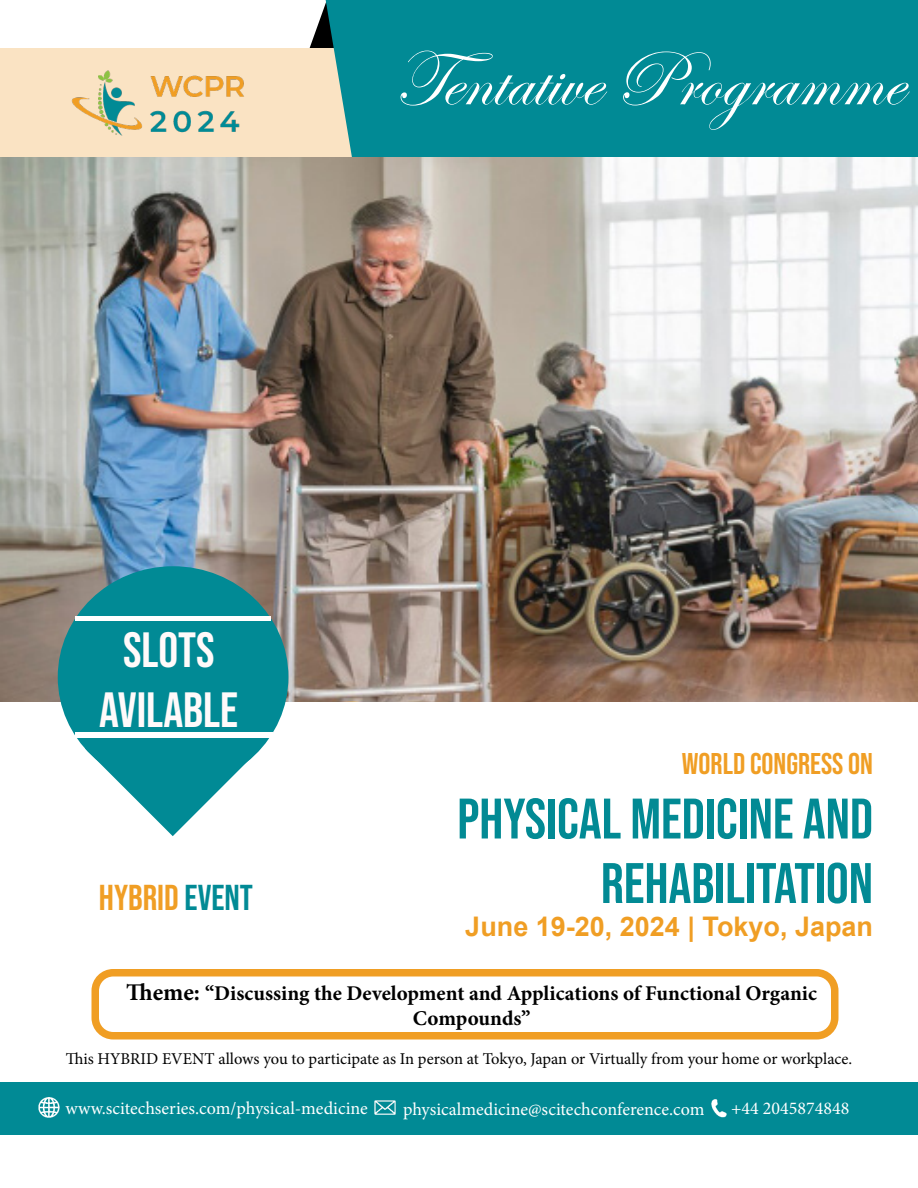
<style>
.page{position:relative;width:918px;height:1188px;background:#fff}
.page>*{position:absolute;margin:0;border:0;box-sizing:border-box;transform-origin:0 0}
.t1{font:79.5px "Edwardian Script ITC";color:#fff}
.t2{font:57px/64.5px "Bebas Neue";color:#028a94;text-align:right}
.t3{font:49.5px/59.4px "Bebas Neue";color:#fffafa;text-align:center}
.t4{font:36px "Bebas Neue";color:#f09e24}
.t5{font:30px "Bebas Neue";color:#f09e24}
.t6{font:700 27px "Arial";color:#f09e24}
.t7{font:700 21px/25.2px "Minion Pro";color:#000;text-align:center}
.t8{font:18px "Minion Pro";color:#fff}
.t9{font:16.5px "Minion Pro";letter-spacing:-.005em;color:#000}
.s1{color:#018a95}
.s2{font-size:24px}
</style>
<div class="page">
<svg style="left:308px;top:0;width:18px;height:49px"></svg>
<div style="left:0;top:49px;width:538px;height:109px;background:#fae3c3"></div>
<div style="left:326px;top:0;width:592px;height:158px;background:#018a95"></div>
<img style="left:0;top:158px;width:918px;height:544px">
<svg style="left:85px;top:749px;width:176px;height:87px"></svg>
<div style="left:58px;top:566px;width:230px;height:222px;background:#018a95;border-radius:50%"></div>
<hr style="left:76px;top:617px;width:195px;height:4px;background:#fff">
<div style="left:75px;top:733px;width:198px;height:5px;background:#fff"></div>
<div style="left:0;top:1082px;width:918px;height:53px;background:#018a95"></div>
<div style="left:92px;top:969px;width:746px;height:71px;border:8px solid #f09e24;border-radius:18px"></div>
<img style="left:711px;top:1099px;width:16px;height:18px">
<img style="left:374px;top:1100px;width:22px;height:15px">
<img style="left:38px;top:1097px;width:22px;height:21px">
<img style="left:71px;top:70px;width:173px;height:66px">
<p class="t1" style="left:394px;top:36px;width:510px">Tentative Programme</p>
<p class="t3" style="left:99px;top:620px;width:140px">SLOTS<br>AVILABLE</p>
<p class="t4" style="left:99px;top:878px;width:156px">HYBRID <span class="s1">EVENT</span></p>
<p class="t5" style="left:682px;top:747px;width:193px">WORLD CONGRESS ON</p>
<p class="t2" style="left:457px;top:786px;width:417px">PHYSICAL MEDICINE AND<br>REHABILITATION</p>
<p class="t6" style="left:465px;top:908px;width:409px">June 19-20, 2024 | Tokyo, Japan</p>
<p class="t7" style="left:126px;top:980px;width:692px"><span class="s2">Theme:</span> “Discussing the Development and Applications of Functional Organic<br>Compounds”</p>
<p class="t9" style="left:66px;top:1048px;width:788px">This HYBRID EVENT allows you to participate as In person at Tokyo, Japan or Virtually from your home or workplace.</p>
<p class="t8" style="left:66px;top:1096px;width:304px">www.scitechseries.com/physical-medicine</p>
<p class="t8" style="left:403px;top:1097px;width:303px">physicalmedicine@scitechconference.com</p>
<p class="t8" style="left:731px;top:1096px;width:120px">+44 2045874848</p>
</div>
